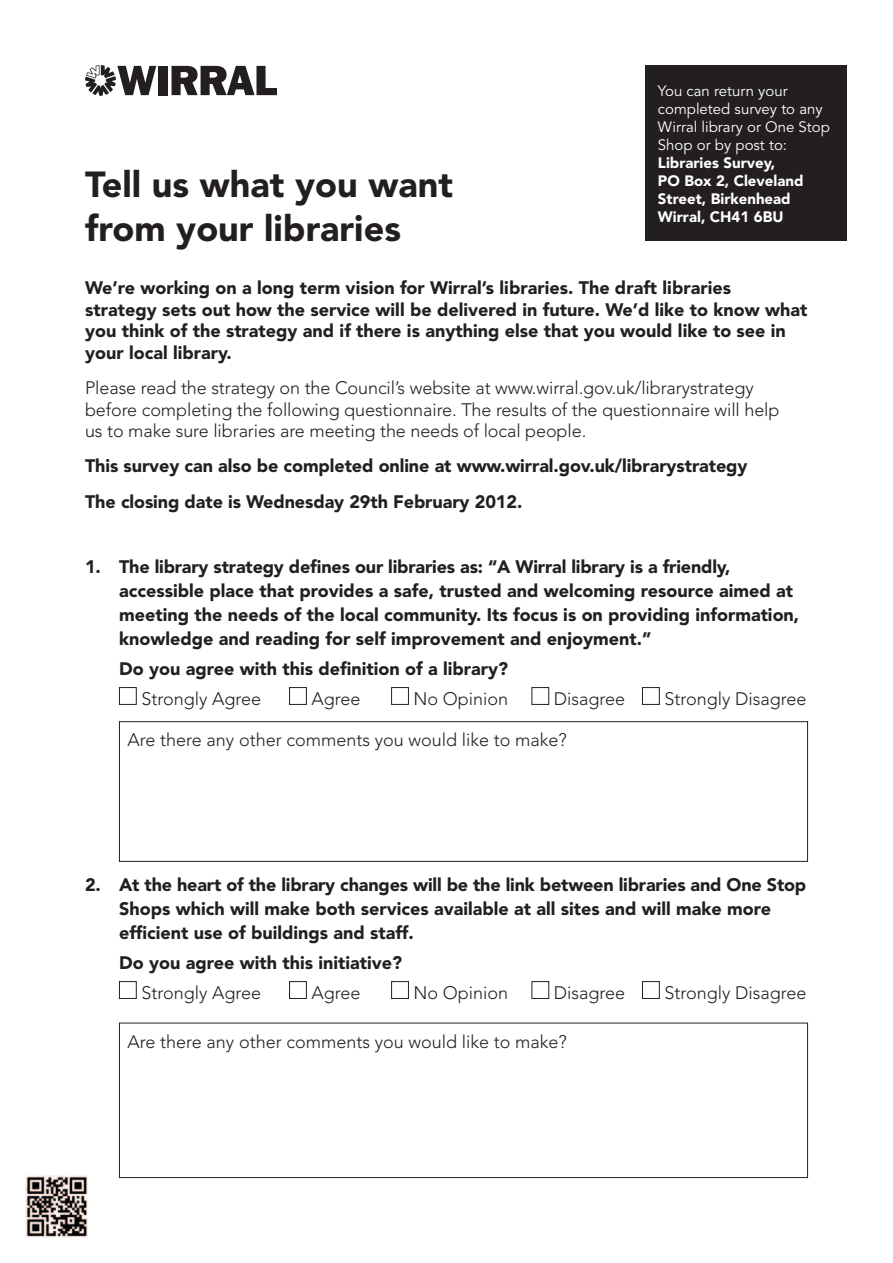
<style>
.page{position:relative;width:893px;height:1263px;background:#fff}
.page>*{position:absolute;margin:0;border:0;box-sizing:border-box;transform-origin:0 0}
.t1{font:900 36px/43.2px "Avenir LT Std";color:#231f20}
.t2{font:900 18px/24px "Avenir LT Std";color:#231f20}
.t3{font:300 18px/21.6px "Avenir LT Std";letter-spacing:-.005em;color:#231f20}
.t4{font:15px/18px "Avenir LT Std";color:#fff}
.t5{font:900 15px/18px "Avenir LT Std";color:#fff}
</style>
<div class="page">
<div style="left:645px;top:65px;width:202px;height:176px;background:#231f20"></div>
<svg style="left:156px;top:65px;width:121px;height:31px"></svg>
<svg style="left:85px;top:65px;width:71px;height:31px"></svg>
<div style="left:158px;top:66px;width:9px;height:29px;background:#231f20"></div>
<svg style="left:172px;top:66px;width:105px;height:29px"></svg>
<div style="left:119px;top:981px;width:18px;height:18px;border:1px solid #231f20"></div>
<div style="left:289px;top:981px;width:18px;height:18px;border:1px solid #231f20"></div>
<div style="left:391px;top:981px;width:18px;height:18px;border:1px solid #231f20"></div>
<div style="left:531px;top:981px;width:18px;height:18px;border:1px solid #231f20"></div>
<div style="left:642px;top:981px;width:18px;height:18px;border:1px solid #231f20"></div>
<div style="left:119px;top:687px;width:18px;height:18px;border:1px solid #231f20"></div>
<div style="left:289px;top:687px;width:18px;height:18px;border:1px solid #231f20"></div>
<div style="left:391px;top:687px;width:18px;height:18px;border:1px solid #231f20"></div>
<div style="left:531px;top:687px;width:18px;height:18px;border:1px solid #231f20"></div>
<div style="left:642px;top:687px;width:18px;height:18px;border:1px solid #231f20"></div>
<div style="left:119px;top:721px;width:689px;height:141px;border:1px solid #231f20"></div>
<div style="left:119px;top:1023px;width:689px;height:155px;border:1px solid #231f20"></div>
<img style="left:26px;top:1175px;width:61px;height:63px">
<p class="t4" style="left:658px;top:83px;width:173px">You can return your completed survey to any<br>Wirral library or One Stop<br>Shop or by post to:</p>
<p class="t5" style="left:658px;top:155px;width:147px">Libraries Survey,<br>PO Box 2, Cleveland<br>Street, Birkenhead<br>Wirral, CH41 6BU</p>
<h1 class="t1" style="left:85px;top:166px;width:369px">Tell us what you want from your libraries</h1>
<p class="t2" style="left:85px;top:279px;width:724px;line-height:21.6px">We’re working on a long term vision for Wirral’s libraries. The draft libraries<br>strategy sets out how the service will be delivered in future. We’d like to know what you think of the strategy and if there is anything else that you would like to see in your local library.</p>
<p class="t3" style="left:85px;top:379px;width:696px">Please read the strategy on the Council’s website at www.wirral.gov.uk/librarystrategy before completing the following questionnaire. The results of the questionnaire will help us to make sure libraries are meeting the needs of local people.</p>
<p class="t2" style="left:85px;top:450px;width:664px;line-height:35.1px">This survey can also be completed online at www.wirral.gov.uk/librarystrategy<br>The closing date is Wednesday 29th February 2012.</p>
<p class="t2" style="left:119px;top:556px;width:682px;text-indent:-34px">1. The library strategy defines our libraries as: “A Wirral library is a friendly, accessible place that provides a safe, trusted and welcoming resource aimed at meeting the needs of the local community. Its focus is on providing information, knowledge and reading for self improvement and enjoyment.”</p>
<p class="t2" style="left:119px;top:658px;width:390px">Do you agree with this definition of a library?</p>
<p class="t3" style="left:141px;top:689px;width:121px">Strongly Agree</p>
<p class="t3" style="left:311px;top:689px;width:51px">Agree</p>
<p class="t3" style="left:413px;top:689px;width:96px">No Opinion</p>
<p class="t3" style="left:554px;top:689px;width:73px">Disagree</p>
<p class="t3" style="left:664px;top:689px;width:144px">Strongly Disagree</p>
<p class="t3" style="left:128px;top:730px;width:441px">Are there any other comments you would like to make?</p>
<p class="t2" style="left:119px;top:874px;width:689px;text-indent:-34px">2. At the heart of the library changes will be the link between libraries and One Stop<br>Shops which will make both services available at all sites and will make more efficient use of buildings and staff.</p>
<p class="t2" style="left:119px;top:952px;width:284px">Do you agree with this initiative?</p>
<p class="t3" style="left:141px;top:983px;width:121px">Strongly Agree</p>
<p class="t3" style="left:311px;top:983px;width:51px">Agree</p>
<p class="t3" style="left:413px;top:983px;width:96px">No Opinion</p>
<p class="t3" style="left:554px;top:983px;width:73px">Disagree</p>
<p class="t3" style="left:664px;top:983px;width:144px">Strongly Disagree</p>
<p class="t3" style="left:128px;top:1032px;width:441px">Are there any other comments you would like to make?</p>
</div>
